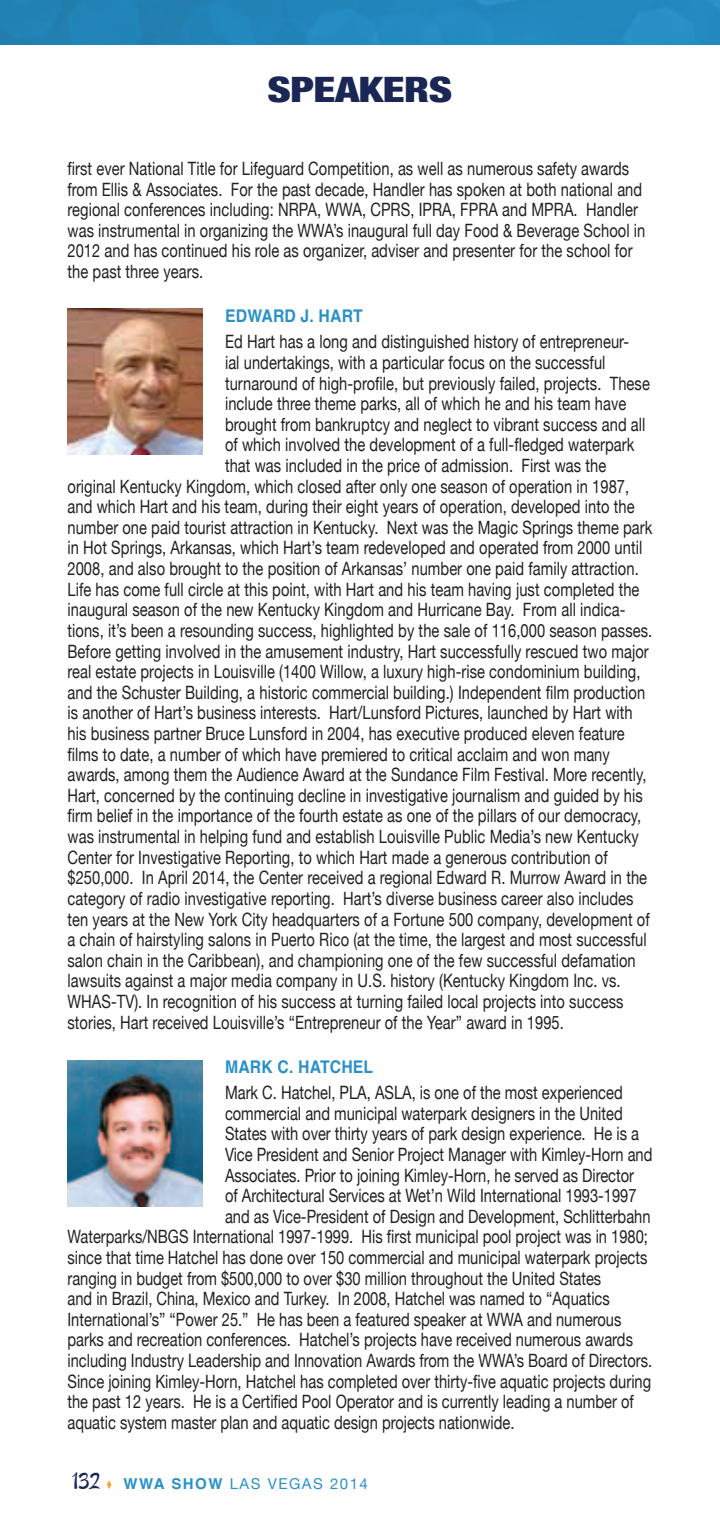
<style>
.page{position:relative;width:720px;height:1530px;background:#fff}
.page>*{position:absolute;margin:0;border:0;box-sizing:border-box;transform-origin:0 0}
.t1{font:900 condensed 35px "Helvetica Neue";letter-spacing:-.01em;color:#1a2754;scale:1.25 1}
.t2{font:30px "Hipster Script Pro";color:#1a2754}
.t3{font:18.25px/20.5px "Helvetica Neue";letter-spacing:.005em;color:#231f20;scale:.8 1}
.t4{font:700 17.5px "Helvetica";letter-spacing:.01em;color:#2991c8;scale:.9 1}
.t5{font:15px "Helvetica Neue";letter-spacing:.1em;color:#2991c8}
.s1{color:#f9a335}
.s2{font-family:"Helvetica";font-weight:700}
</style>
<div class="page">
<img style="left:68px;top:308px;width:134px;height:147px">
<img style="left:68px;top:1060px;width:134px;height:146px">
<img style="left:0;top:0;width:675px;height:45px">
<div style="left:675px;top:0;width:45px;height:45px;background:#238bc2"></div>
<h1 class="t1" style="left:268px;top:67px;width:149px">SPEAKERS</h1>
<p class="t3" style="left:68px;top:158px;width:724px">first ever National Title for Lifeguard Competition, as well as numerous safety awards from Ellis &amp; Associates. For the past decade, Handler has spoken at both national and regional conferences including: NRPA, WWA, CPRS, IPRA, FPRA and MPRA. Handler was instrumental in organizing the WWA’s inaugural full day Food &amp; Beverage School in 2012 and has continued his role as organizer, adviser and presenter for the school for the past three years.</p>
<p class="t4" style="left:225px;top:302px;width:154px">EDWARD J. HART</p>
<p class="t3" style="left:225px;top:331px;width:507px">Ed Hart has a long and distinguished history of entrepreneur-</p>
<p class="t3" style="left:225px;top:352px;width:477px">ial undertakings, with a particular focus on the successful</p>
<p class="t3" style="left:225px;top:373px;width:533px">turnaround of high-profile, but previously failed, projects. These</p>
<p class="t3" style="left:225px;top:393px;width:503px">include three theme parks, all of which he and his team have</p>
<p class="t3" style="left:225px;top:414px;width:527px">brought from bankruptcy and neglect to vibrant success and all</p>
<p class="t3" style="left:225px;top:434px;width:513px">of which involved the development of a full-fledged waterpark</p>
<p class="t3" style="left:225px;top:455px;width:478px">that was included in the price of admission. First was the</p>
<p class="t3" style="left:68px;top:476px;width:704px">original Kentucky Kingdom, which closed after only one season of operation in 1987,</p>
<p class="t3" style="left:68px;top:496px;width:710px">and which Hart and his team, during their eight years of operation, developed into the</p>
<p class="t3" style="left:68px;top:517px;width:733px">number one paid tourist attraction in Kentucky. Next was the Magic Springs theme park</p>
<p class="t3" style="left:68px;top:537px;width:720px">in Hot Springs, Arkansas, which Hart’s team redeveloped and operated from 2000 until</p>
<p class="t3" style="left:68px;top:558px;width:716px">2008, and also brought to the position of Arkansas’ number one paid family attraction.</p>
<p class="t3" style="left:68px;top:579px;width:717px">Life has come full circle at this point, with Hart and his team having just completed the</p>
<p class="t3" style="left:68px;top:599px;width:699px">inaugural season of the new Kentucky Kingdom and Hurricane Bay. From all indica-</p>
<p class="t3" style="left:68px;top:620px;width:732px">tions, it’s been a resounding success, highlighted by the sale of 116,000 season passes.</p>
<p class="t3" style="left:68px;top:641px;width:728px">Before getting involved in the amusement industry, Hart successfully rescued two major</p>
<p class="t3" style="left:68px;top:661px;width:718px">real estate projects in Louisville (1400 Willow, a luxury high-rise condominium building,</p>
<p class="t3" style="left:68px;top:682px;width:724px">and the Schuster Building, a historic commercial building.) Independent film production</p>
<p class="t3" style="left:68px;top:702px;width:708px">is another of Hart’s business interests. Hart/Lunsford Pictures, launched by Hart with</p>
<p class="t3" style="left:68px;top:723px;width:698px">his business partner Bruce Lunsford in 2004, has executive produced eleven feature</p>
<p class="t3" style="left:68px;top:744px;width:680px">films to date, a number of which have premiered to critical acclaim and won many</p>
<p class="t3" style="left:68px;top:764px;width:726px">awards, among them the Audience Award at the Sundance Film Festival. More recently,</p>
<p class="t3" style="left:68px;top:785px;width:721px">Hart, concerned by the continuing decline in investigative journalism and guided by his</p>
<p class="t3" style="left:68px;top:805px;width:719px">firm belief in the importance of the fourth estate as one of the pillars of our democracy,</p>
<p class="t3" style="left:68px;top:826px;width:716px">was instrumental in helping fund and establish Louisville Public Media’s new Kentucky</p>
<p class="t3" style="left:68px;top:847px;width:677px">Center for Investigative Reporting, to which Hart made a generous contribution of</p>
<p class="t3" style="left:68px;top:867px;width:726px">$250,000. In April 2014, the Center received a regional Edward R. Murrow Award in the</p>
<p class="t3" style="left:68px;top:888px;width:709px">category of radio investigative reporting. Hart’s diverse business career also includes</p>
<p class="t3" style="left:68px;top:909px;width:729px">ten years at the New York City headquarters of a Fortune 500 company, development of</p>
<p class="t3" style="left:68px;top:929px;width:726px">a chain of hairstyling salons in Puerto Rico (at the time, the largest and most successful</p>
<p class="t3" style="left:68px;top:950px;width:712px">salon chain in the Caribbean), and championing one of the few successful defamation</p>
<p class="t3" style="left:68px;top:970px;width:693px">lawsuits against a major media company in U.S. history (Kentucky Kingdom Inc. vs.</p>
<p class="t3" style="left:68px;top:991px;width:697px">WHAS-TV). In recognition of his success at turning failed local projects into success</p>
<p class="t3" style="left:68px;top:1012px;width:622px">stories, Hart received Louisville’s “Entrepreneur of the Year” award in 1995.</p>
<p class="t4" style="left:225px;top:1053px;width:166px">MARK C. HATCHEL</p>
<p class="t3" style="left:225px;top:1082px;width:499px">Mark C. Hatchel, PLA, ASLA, is one of the most experienced</p>
<p class="t3" style="left:225px;top:1103px;width:499px">commercial and municipal waterpark designers in the United</p>
<p class="t3" style="left:225px;top:1123px;width:519px">States with over thirty years of park design experience. He is a</p>
<p class="t3" style="left:225px;top:1144px;width:536px">Vice President and Senior Project Manager with Kimley-Horn and</p>
<p class="t3" style="left:225px;top:1165px;width:513px">Associates. Prior to joining Kimley-Horn, he served as Director</p>
<p class="t3" style="left:225px;top:1185px;width:516px">of Architectural Services at Wet’n Wild International 1993-1997</p>
<p class="t3" style="left:225px;top:1206px;width:533px">and as Vice-President of Design and Development, Schlitterbahn</p>
<p class="t3" style="left:68px;top:1226px;width:727px">Waterparks/NBGS International 1997-1999. His first municipal pool project was in 1980;</p>
<p class="t3" style="left:68px;top:1247px;width:726px">since that time Hatchel has done over 150 commercial and municipal waterpark projects</p>
<p class="t3" style="left:68px;top:1268px;width:669px">ranging in budget from $500,000 to over $30 million throughout the United States</p>
<p class="t3" style="left:68px;top:1288px;width:679px">and in Brazil, China, Mexico and Turkey. In 2008, Hatchel was named to “Aquatics</p>
<p class="t3" style="left:68px;top:1309px;width:694px">International’s” “Power 25.” He has been a featured speaker at WWA and numerous</p>
<p class="t3" style="left:68px;top:1330px;width:708px">parks and recreation conferences. Hatchel’s projects have received numerous awards</p>
<p class="t3" style="left:68px;top:1350px;width:732px">including Industry Leadership and Innovation Awards from the WWA’s Board of Directors.</p>
<p class="t3" style="left:68px;top:1371px;width:731px">Since joining Kimley-Horn, Hatchel has completed over thirty-five aquatic projects during</p>
<p class="t3" style="left:68px;top:1391px;width:709px">the past 12 years. He is a Certified Pool Operator and is currently leading a number of</p>
<p class="t3" style="left:68px;top:1412px;width:560px">aquatic system master plan and aquatic design projects nationwide.</p>
<h2 class="t2" style="left:72px;top:1460px;width:29px">132</h2>
<p class="t5" style="left:107px;top:1475px;width:173px"><span class="s1">◆</span> <span class="s2">WWA SHOW</span> Las Vegas</p>
<p class="t5" style="left:330px;top:1475px;width:39px">2014</p>
</div>
